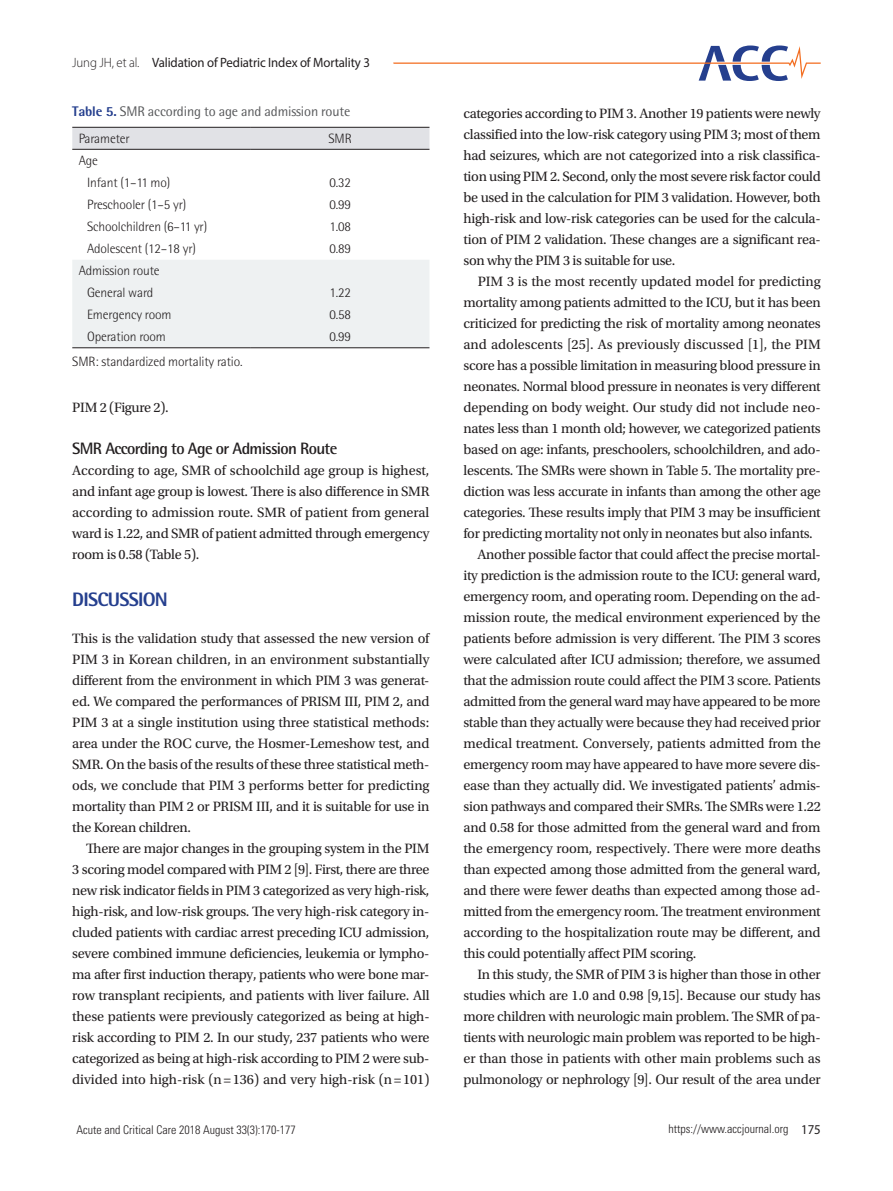
<style>
.page{position:relative;width:893px;height:1191px;background:#fff}
.page>*{position:absolute;margin:0;border:0;box-sizing:border-box;transform-origin:0 0}
.대제목{font:800 19.5px "Rotis Semi Sans Std";letter-spacing:-.04em;color:#253f8e}
.중제목{font:700 16.5px "Rotis Semi Sans Std";letter-spacing:-.04em;color:#231f20}
.본문{font:14.25px/21px "Utopia Std";letter-spacing:-.02em;color:#231f20;text-align:justify}
.표_그림_제목{font:13.95px "Rotis Semi Sans Std";letter-spacing:-.01em;color:#57585a}
.표본문{font:300 13.5px "Rotis Semi Sans Std";letter-spacing:-.01em;color:#231f20}
.t1{font:13.5px "Myriad Pro";letter-spacing:-.01em;color:#231f20;scale:.95 1}
.t2{font:300 condensed 12px "Univers LT Std";color:#231f20}
.s1{font-weight:300}
.s2{font-weight:800;color:#253f8e}
.s3{font-family:"Myriad Pro";font-weight:400;font-stretch:normal;font-size:13.5px}
</style>
<div class="page">
<svg style="left:393px;top:45px;width:428px;height:36px"></svg>
<div style="left:72px;top:128px;width:357px;height:21px;background:#e1e2e6"></div>
<div style="left:72px;top:260px;width:357px;height:87px;background:#eef1f2"></div>
<hr style="left:72px;top:127px;width:179px;height:1px;background:#231f20">
<hr style="left:251px;top:127px;width:178px;height:1px;background:#231f20">
<hr style="left:72px;top:149px;width:179px;height:1px;background:#231f20">
<hr style="left:251px;top:149px;width:178px;height:1px;background:#231f20">
<hr style="left:72px;top:347px;width:179px;height:1px;background:#231f20">
<hr style="left:251px;top:347px;width:178px;height:1px;background:#231f20">
<p class="t1" style="left:72px;top:54px;width:315px"><span class="s1">Jung JH, et al.</span> Validation of Pediatric Index of Mortality 3</p>
<p class="표_그림_제목" style="left:72px;top:103px;width:280px"><span class="s2">Table 5.</span> SMR according to age and admission route</p>
<p class="표본문" style="left:79px;top:131px;width:53px">Parameter</p>
<p class="표본문" style="left:328px;top:131px;width:25px">SMR</p>
<p class="표본문" style="left:79px;top:153px;width:21px">Age</p>
<p class="표본문" style="left:87px;top:175px;width:85px">Infant (1–11 mo)</p>
<p class="표본문" style="left:329px;top:175px;width:23px">0.32</p>
<p class="표본문" style="left:87px;top:197px;width:101px">Preschooler (1–5 yr)</p>
<p class="표본문" style="left:329px;top:197px;width:23px">0.99</p>
<p class="표본문" style="left:87px;top:219px;width:122px">Schoolchildren (6–11 yr)</p>
<p class="표본문" style="left:329px;top:219px;width:23px">1.08</p>
<p class="표본문" style="left:87px;top:241px;width:110px">Adolescent (12–18 yr)</p>
<p class="표본문" style="left:329px;top:241px;width:23px">0.89</p>
<p class="표본문" style="left:79px;top:263px;width:83px">Admission route</p>
<p class="표본문" style="left:87px;top:285px;width:68px">General ward</p>
<p class="표본문" style="left:329px;top:285px;width:23px">1.22</p>
<p class="표본문" style="left:87px;top:307px;width:86px">Emergency room</p>
<p class="표본문" style="left:329px;top:307px;width:23px">0.58</p>
<p class="표본문" style="left:87px;top:329px;width:80px">Operation room</p>
<p class="표본문" style="left:329px;top:329px;width:23px">0.99</p>
<p class="표본문" style="left:72px;top:353px;width:172px">SMR: standardized mortality ratio.</p>
<p class="본문" style="left:72px;top:397px;width:98px">PIM 2 (Figure 2).</p>
<p class="중제목" style="left:72px;top:438px;width:267px">SMR According to Age or Admission Route</p>
<p class="본문" style="left:72px;top:460px;width:359px">According to age, SMR of schoolchild age group is highest, and infant age group is lowest. There is also difference in SMR according to admission route. SMR of patient from general ward is 1.22, and SMR of patient admitted through emergency room is 0.58 (Table 5).</p>
<p class="대제목" style="left:72px;top:587px;width:97px">DISCUSSION</p>
<p class="본문" style="left:72px;top:628px;width:359px">This is the validation study that assessed the new version of PIM 3 in Korean children, in an environment substantially different from the environment in which PIM 3 was generat&shy;ed. We compared the performances of PRISM III, PIM 2, and PIM 3 at a single institution using three statistical methods: area under the ROC curve, the Hosmer-Lemeshow test, and SMR. On the basis of the results of these three statistical meth&shy;ods, we conclude that PIM 3 performs better for predicting mortality than PIM 2 or PRISM III, and it is suitable for use in the Korean children.</p>
<p class="본문" style="left:72px;top:838px;width:359px;text-indent:14px">There are major changes in the grouping system in the PIM 3 scoring model compared with PIM 2 [9]. First, there are three new risk indicator fields in PIM 3 categorized as very high-risk, high-risk, and low-risk groups. The very high-risk category in&shy;cluded patients with cardiac arrest preceding ICU admission, severe combined immune deficiencies, leukemia or lympho&shy;ma after first induction therapy, patients who were bone mar&shy;row transplant recipients, and patients with liver failure. All these patients were previously categorized as being at high&shy;risk according to PIM 2. In our study, 237 patients who were categorized as being at high-risk according to PIM 2 were sub&shy;divided into high-risk (n =136) and very high-risk (n =101)</p>
<p class="본문" style="left:463px;top:103px;width:359px">categories according to PIM 3. Another 19 patients were newly classified into the low-risk category using PIM 3; most of them had seizures, which are not categorized into a risk classifica&shy;tion using PIM 2. Second, only the most severe risk factor could be used in the calculation for PIM 3 validation. However, both high-risk and low-risk categories can be used for the calcula&shy;tion of PIM 2 validation. These changes are a significant rea&shy;son why the PIM 3 is suitable for use.</p>
<p class="본문" style="left:463px;top:271px;width:359px;text-indent:14px">PIM 3 is the most recently updated model for predicting mortality among patients admitted to the ICU, but it has been criticized for predicting the risk of mortality among neonates and adolescents [25]. As previously discussed [1], the PIM score has a possible limitation in measuring blood pressure in neonates. Normal blood pressure in neonates is very different depending on body weight. Our study did not include neo&shy;nates less than 1 month old; however, we categorized patients based on age: infants, preschoolers, schoolchildren, and ado&shy;lescents. The SMRs were shown in Table 5. The mortality pre&shy;diction was less accurate in infants than among the other age categories. These results imply that PIM 3 may be insufficient for predicting mortality not only in neonates but also infants.</p>
<p class="본문" style="left:463px;top:544px;width:359px;text-indent:14px">Another possible factor that could affect the precise mortal&shy;ity prediction is the admission route to the ICU: general ward, emergency room, and operating room. Depending on the ad&shy;mission route, the medical environment experienced by the patients before admission is very different. The PIM 3 scores were calculated after ICU admission; therefore, we assumed that the admission route could affect the PIM 3 score. Patients admitted from the general ward may have appeared to be more stable than they actually were because they had received prior medical treatment. Conversely, patients admitted from the emergency room may have appeared to have more severe dis&shy;ease than they actually did. We investigated patients’ admis&shy;sion pathways and compared their SMRs. The SMRs were 1.22 and 0.58 for those admitted from the general ward and from the emergency room, respectively. There were more deaths than expected among those admitted from the general ward, and there were fewer deaths than expected among those ad&shy;mitted from the emergency room. The treatment environment according to the hospitalization route may be different, and this could potentially affect PIM scoring.</p>
<p class="본문" style="left:463px;top:964px;width:359px;text-indent:14px">In this study, the SMR of PIM 3 is higher than those in other studies which are 1.0 and 0.98 [9,15]. Because our study has more children with neurologic main problem. The SMR of pa&shy;tients with neurologic main problem was reported to be high&shy;er than those in patients with other main problems such as pulmonology or nephrology [9]. Our result of the area under</p>
<p class="t2" style="left:77px;top:1122px;width:221px">Acute and Critical Care 2018 August 33(3):170-177</p>
<p class="t2" style="left:668px;top:1121px;width:154px">https://www.accjournal.org <span class="s3">175</span></p>
</div>
